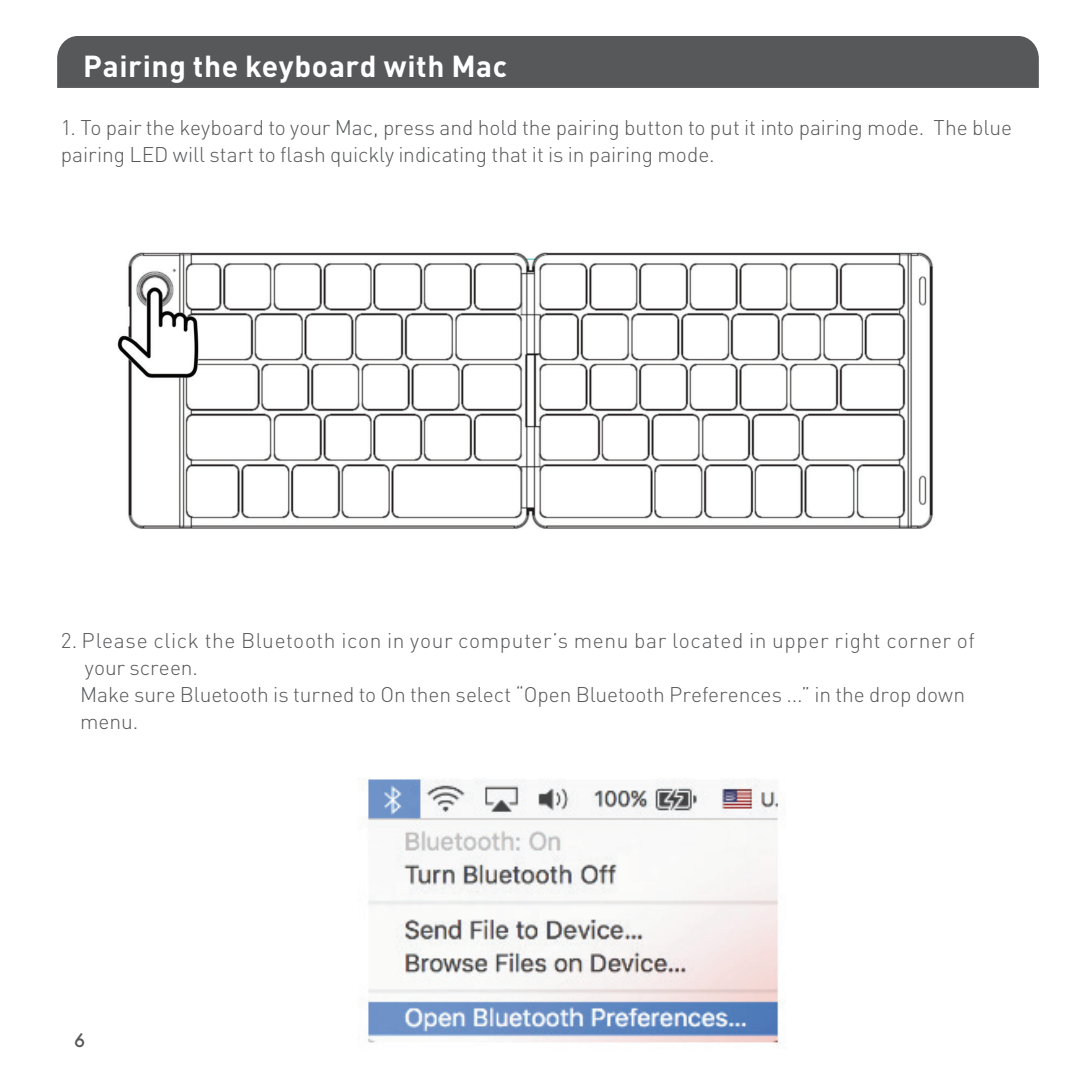
<style>
.page{position:relative;width:1080px;height:1080px;background:#fff}
.page>*{position:absolute;margin:0;border:0;box-sizing:border-box;transform-origin:0 0}
.t1{font:700 30px "DIN";letter-spacing:.02em;color:#fff}
.t2{font:300 21px/27px "DIN";color:#57585a}
.t3{font:500 18px "Futura";color:#57585a}
</style>
<div class="page">
<div style="left:57px;top:36px;width:982px;height:52px;background:#57585a"></div>
<img style="left:360px;top:778px;width:423px;height:265px">
<img style="left:117px;top:252px;width:817px;height:277px">
<h1 class="t1" style="left:83px;top:46px;width:425px">Pairing the keyboard with Mac</h1>
<p class="t2" style="left:61px;top:114px;width:953px">1. To pair the keyboard to your Mac, press and hold the pairing button to put it into pairing mode. The blue pairing LED will start to flash quickly indicating that it is in pairing mode.</p>
<p class="t2" style="left:80px;top:627px;width:896px;text-indent:-19px">2. Please click the Bluetooth icon in your computer’s menu bar located in upper right corner of your screen.<br>Make sure Bluetooth is turned to On then select “Open Bluetooth Preferences ...” in the drop down menu.</p>
<p class="t3" style="left:74px;top:1028px;width:13px">6</p>
</div>
